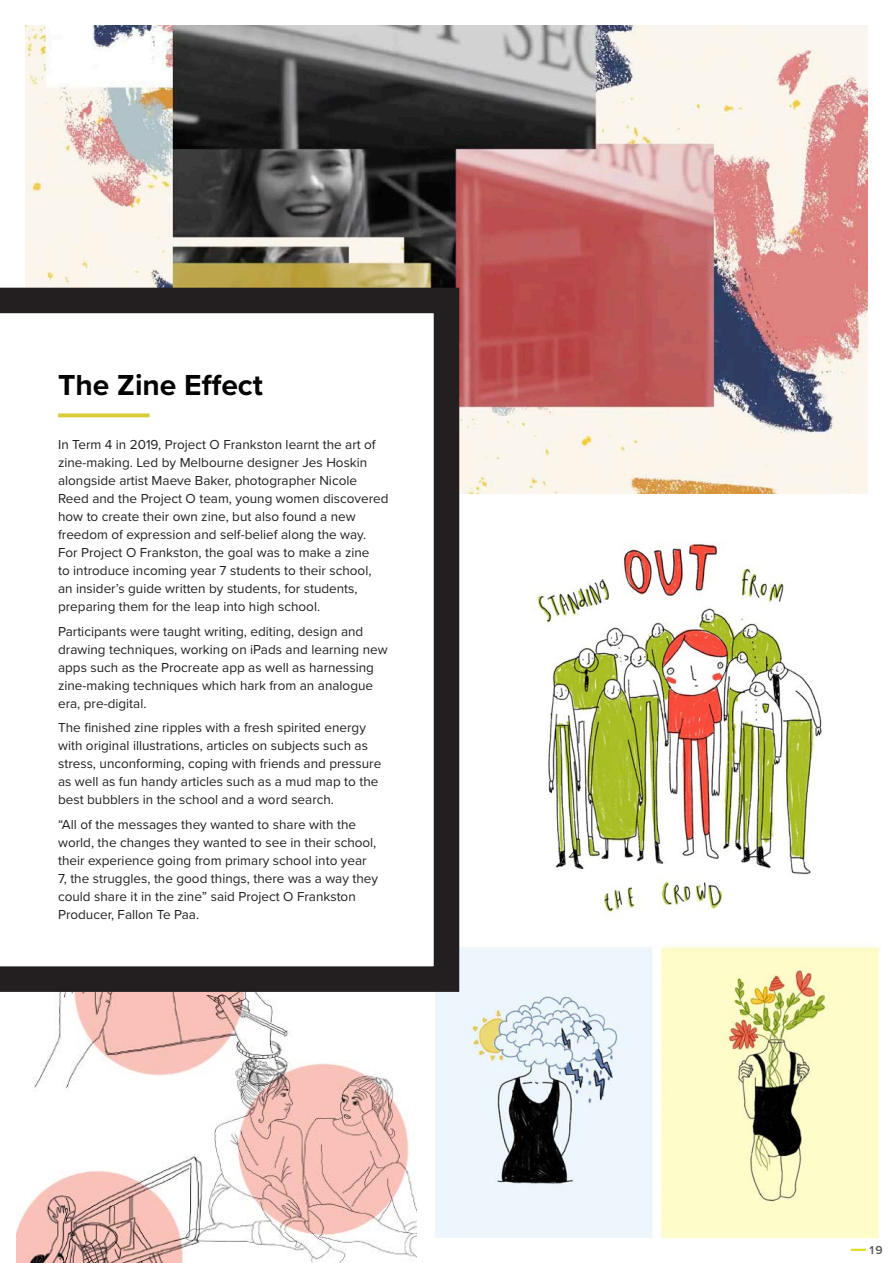
<style>
.page{position:relative;width:893px;height:1263px;background:#fff}
.page>*{position:absolute;margin:0;border:0;box-sizing:border-box;transform-origin:0 0}
.t1{font:700 30px "Proxima Nova";color:#040503}
.t2{font:13.5px/18px "Proxima Nova";color:#231f20}
.t3{font:600 12px "Proxima Nova";color:#57585a}
</style>
<div class="page">
<img style="left:532px;top:543px;width:290px;height:371px">
<img style="left:25px;top:26px;width:842px;height:467px">
<img style="left:435px;top:942px;width:445px;height:295px">
<img style="left:16px;top:992px;width:400px;height:271px">
<svg style="left:0;top:288px;width:459px;height:704px"></svg>
<svg style="left:58px;top:413px;width:92px;height:4px"></svg>
<svg style="left:851px;top:1249px;width:15px;height:2px"></svg>
<h1 class="t1" style="left:58px;top:363px;width:206px">The Zine Effect</h1>
<p class="t2" style="left:58px;top:435px;width:332px">In Term 4 in 2019, Project O Frankston learnt the art of zine-making. Led by Melbourne designer Jes Hoskin alongside artist Maeve Baker, photographer Nicole Reed and the Project O team, young women discovered how to create their own zine, but also found a new freedom of expression and self-belief along the way.<br>For Project O Frankston, the goal was to make a zine<br>to introduce incoming year 7 students to their school, an insider’s guide written by students, for students, preparing them for the leap into high school.</p>
<p class="t2" style="left:58px;top:622px;width:331px">Participants were taught writing, editing, design and drawing techniques, working on iPads and learning new apps such as the Procreate app as well as harnessing zine-making techniques which hark from an analogue era, pre-digital.</p>
<p class="t2" style="left:58px;top:718px;width:325px">The finished zine ripples with a fresh spirited energy with original illustrations, articles on subjects such as stress, unconforming, coping with friends and pressure as well as fun handy articles such as a mud map to the best bubblers in the school and a word search.</p>
<p class="t2" style="left:58px;top:814px;width:322px">“All of the messages they wanted to share with the world, the changes they wanted to see in their school, their experience going from primary school into year 7, the struggles, the good things, there was a way they could share it in the zine” said Project O Frankston Producer, Fallon Te Paa.</p>
<p class="t3" style="left:870px;top:1241px;width:14px">19</p>
</div>
